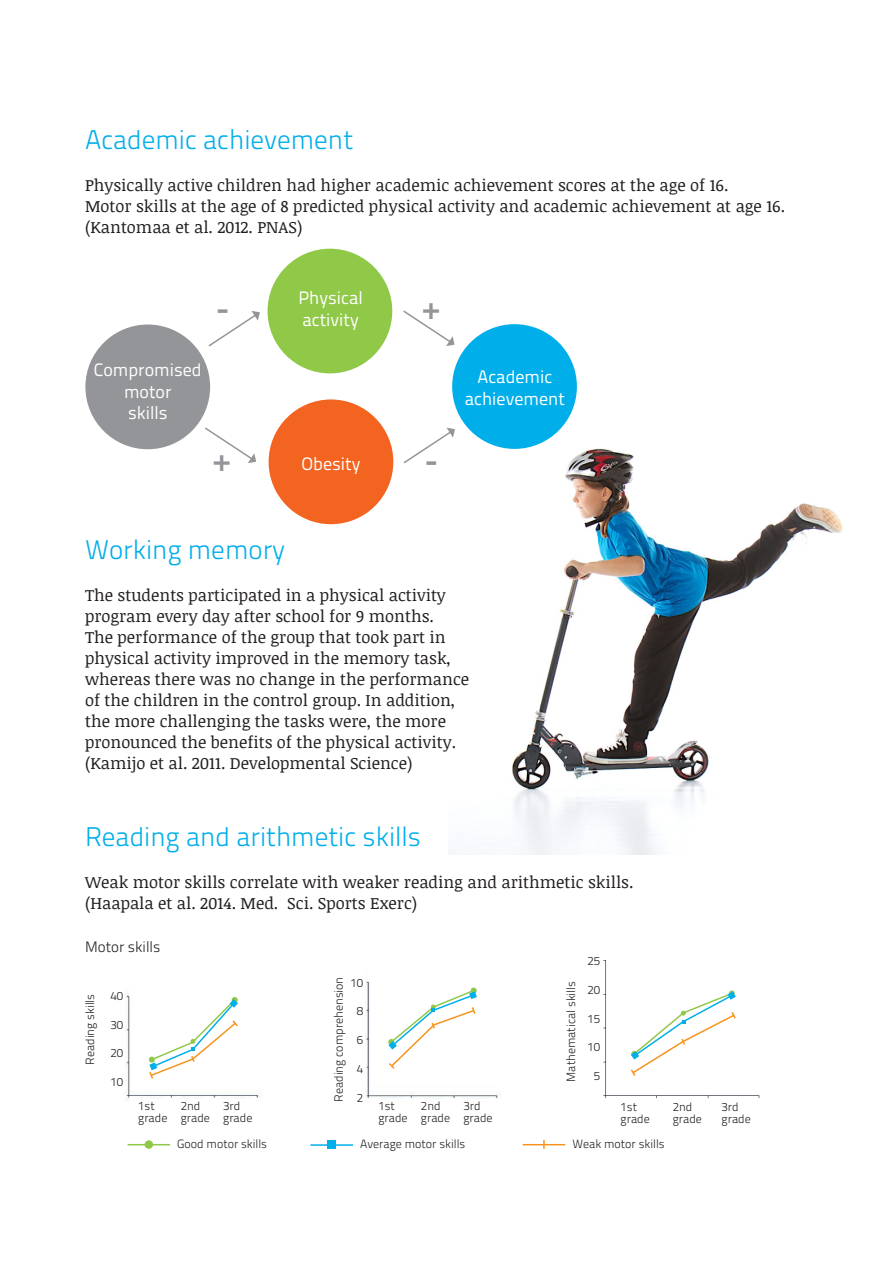
<style>
.page{position:relative;width:893px;height:1263px;background:#fff}
.page>*{position:absolute;margin:0;border:0;box-sizing:border-box;transform-origin:0 0}
.t1{font:700 31.5px "Titillium Text 22 L";color:#939598}
.t2{font:300 27px "Titillium Text 22 L";color:#00aee9}
.t3{font:18px "Titillium Text 22 L";color:#fff}
.t4{font:16.5px/21px "Noticia Text";color:#231f20}
.t5{font:300 15px "Titillium Text 22 L";color:#231f20}
.t6{font:300 12px/11.9px "Titillium Text 22 L";color:#231f20}
</style>
<div class="page">
<img style="left:454px;top:404px;width:389px;height:450px">
<div style="left:85px;top:324px;width:125px;height:125px;background:#939598;border-radius:50%"></div>
<div style="left:268px;top:249px;width:124px;height:124px;background:#90c848;border-radius:50%"></div>
<div style="left:269px;top:399px;width:124px;height:125px;background:#f36421;border-radius:50%"></div>
<div style="left:452px;top:324px;width:125px;height:125px;background:#00aee9;border-radius:50%"></div>
<svg style="left:208px;top:311px;width:52px;height:36px"></svg>
<svg style="left:205px;top:427px;width:51px;height:36px"></svg>
<svg style="left:403px;top:428px;width:52px;height:37px"></svg>
<svg style="left:403px;top:310px;width:52px;height:36px"></svg>
<img style="left:603px;top:960px;width:157px;height:138px">
<div style="left:623px;top:978px;width:153px;height:110px;background:#fff"></div>
<svg style="left:630px;top:990px;width:106px;height:86px"></svg>
<img style="left:365px;top:980px;width:134px;height:122px">
<div style="left:370px;top:1099px;width:137px;height:23px;background:#fff"></div>
<div style="left:378px;top:974px;width:152px;height:110px;background:#fff"></div>
<svg style="left:388px;top:987px;width:89px;height:82px"></svg>
<img style="left:125px;top:994px;width:134px;height:107px">
<div style="left:130px;top:1099px;width:137px;height:22px;background:#fff"></div>
<div style="left:135px;top:978px;width:152px;height:110px;background:#fff"></div>
<svg style="left:148px;top:997px;width:90px;height:82px"></svg>
<hr style="left:128px;top:1144px;width:42px;height:1px;background:#90c848">
<hr style="left:310px;top:1144px;width:43px;height:2px;background:#00aee9">
<hr style="left:523px;top:1144px;width:42px;height:1px;background:#f7931d">
<div style="left:145px;top:1140px;width:8px;height:9px;background:#90c848;border-radius:50%"></div>
<div style="left:328px;top:1141px;width:8px;height:8px;background:#00aee9"></div>
<svg style="left:543px;top:1140px;width:2px;height:9px"></svg>
<p class="t2" style="left:85px;top:119px;width:270px">Academic achievement</p>
<p class="t4" style="left:85px;top:174px;width:645px">Physically active children had higher academic achievement scores at the age of 16.</p>
<p class="t4" style="left:85px;top:195px;width:702px">Motor skills at the age of 8 predicted physical activity and academic achievement at age 16. (Kantomaa et al. 2012. PNAS)</p>
<p class="t1" style="left:216px;top:284px;width:15px">-</p>
<p class="t3" style="left:94px;top:356px;width:109px">Compromised</p>
<p class="t3" style="left:124px;top:378px;width:49px">motor</p>
<p class="t3" style="left:128px;top:399px;width:41px">skills</p>
<p class="t1" style="left:214px;top:436px;width:17px">+</p>
<p class="t3" style="left:298px;top:285px;width:66px">Physical</p>
<p class="t3" style="left:303px;top:306px;width:58px">activity</p>
<p class="t3" style="left:302px;top:451px;width:60px">Obesity</p>
<p class="t1" style="left:423px;top:284px;width:17px">+</p>
<p class="t1" style="left:424px;top:437px;width:15px">-</p>
<p class="t3" style="left:477px;top:363px;width:76px">Academic</p>
<p class="t3" style="left:465px;top:385px;width:102px">achievement</p>
<p class="t2" style="left:85px;top:529px;width:202px">Working memory</p>
<p class="t4" style="left:85px;top:584px;width:362px">The students participated in a physical activity program every day after school for 9 months.</p>
<p class="t4" style="left:85px;top:626px;width:386px">The performance of the group that took part in physical activity improved in the memory task, whereas there was no change in the performance of the children in the control group. In addition, the more challenging the tasks were, the more pronounced the benefits of the physical activity. (Kamijo et al. 2011. Developmental Science)</p>
<p class="t2" style="left:85px;top:817px;width:337px">Reading and arithmetic skills</p>
<p class="t4" style="left:85px;top:871px;width:550px">Weak motor skills correlate with weaker reading and arithmetic skills.</p>
<p class="t4" style="left:85px;top:892px;width:334px">(Haapala et al. 2014. Med. Sci. Sports Exerc)</p>
<p class="t5" style="left:85px;top:936px;width:77px">Motor skills</p>
<p class="t6" style="left:83px;top:1065px;width:72px;rotate:-90deg">Reading skills</p>
<p class="t6" style="left:111px;top:989px;width:14px">40</p>
<p class="t6" style="left:111px;top:1018px;width:14px">30</p>
<p class="t6" style="left:111px;top:1046px;width:14px">20</p>
<p class="t6" style="left:111px;top:1075px;width:14px">10</p>
<p class="t6" style="left:587px;top:954px;width:14px">25</p>
<p class="t6" style="left:587px;top:983px;width:14px">20</p>
<p class="t6" style="left:587px;top:1012px;width:14px">15</p>
<p class="t6" style="left:587px;top:1040px;width:14px">10</p>
<p class="t6" style="left:594px;top:1069px;width:8px">5</p>
<p class="t6" style="left:332px;top:1102px;width:127px;rotate:-90deg">Reading comprehension</p>
<p class="t6" style="left:350px;top:976px;width:14px">10</p>
<p class="t6" style="left:357px;top:1005px;width:8px">8</p>
<p class="t6" style="left:357px;top:1033px;width:8px">6</p>
<p class="t6" style="left:357px;top:1062px;width:8px">4</p>
<p class="t6" style="left:564px;top:1082px;width:102px;rotate:-90deg">Mathematical skills</p>
<p class="t6" style="left:357px;top:1091px;width:8px">2</p>
<p class="t6" style="left:138px;top:1099px;width:31px">1st grade</p>
<p class="t6" style="left:181px;top:1099px;width:31px">2nd grade</p>
<p class="t6" style="left:223px;top:1099px;width:31px">3rd grade</p>
<p class="t6" style="left:177px;top:1137px;width:91px">Good motor skills</p>
<p class="t6" style="left:360px;top:1137px;width:107px">Average motor skills</p>
<p class="t6" style="left:572px;top:1137px;width:94px">Weak motor skills</p>
<p class="t6" style="left:378px;top:1099px;width:31px">1st grade</p>
<p class="t6" style="left:421px;top:1099px;width:31px">2nd grade</p>
<p class="t6" style="left:463px;top:1099px;width:31px">3rd grade</p>
<p class="t6" style="left:621px;top:1100px;width:31px">1st grade</p>
<p class="t6" style="left:673px;top:1100px;width:31px">2nd grade</p>
<p class="t6" style="left:722px;top:1100px;width:31px">3rd grade</p>
</div>
